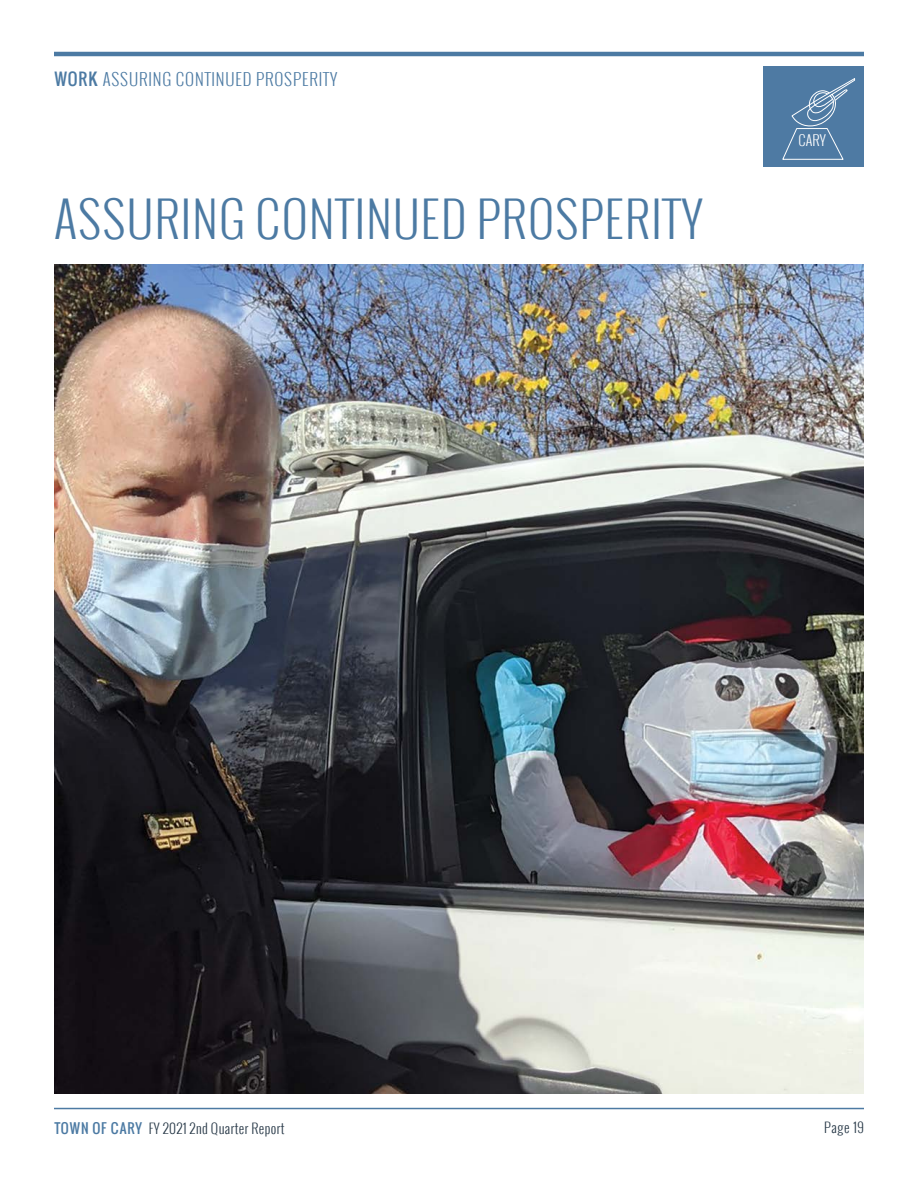
<style>
.page{position:relative;width:918px;height:1188px;background:#fff}
.page>*{position:absolute;margin:0;border:0;box-sizing:border-box;transform-origin:0 0}
.t1{font:300 48px "Oswald";letter-spacing:.025em;color:#4c7aa3}
.t2{font:300 16.5px "Oswald";letter-spacing:.05em;color:#4c7aa3}
.t3{font:300 13.95px "Oswald";color:#fff}
.t4{font:300 13.5px "Oswald";letter-spacing:.025em;color:#273847}
.s1{font-weight:400}
.s2{font-weight:400;color:#4c7aa3}
</style>
<div class="page">
<div style="left:764px;top:67px;width:100px;height:100px;background:#4e7aa3"></div>
<svg style="left:782px;top:78px;width:74px;height:82px"></svg>
<hr style="left:54px;top:1108px;width:810px;height:1px;background:#4c7aa3">
<hr style="left:54px;top:52px;width:810px;height:4px;background:#4c7aa3">
<img style="left:54px;top:265px;width:810px;height:829px">
<p class="t2" style="left:54px;top:68px;width:285px"><span class="s1">WORK</span> ASSURING CONTINUED PROSPERITY</p>
<h1 class="t1" style="left:54px;top:186px;width:650px">ASSURING CONTINUED PROSPERITY</h1>
<p class="t3" style="left:799px;top:130px;width:29px">CARY</p>
<p class="t4" style="left:54px;top:1119px;width:232px"><span class="s2">TOWN OF CARY</span> FY 2021 2nd Quarter Report</p>
<p class="t4" style="left:824px;top:1118px;width:41px">Page 19</p>
</div>
